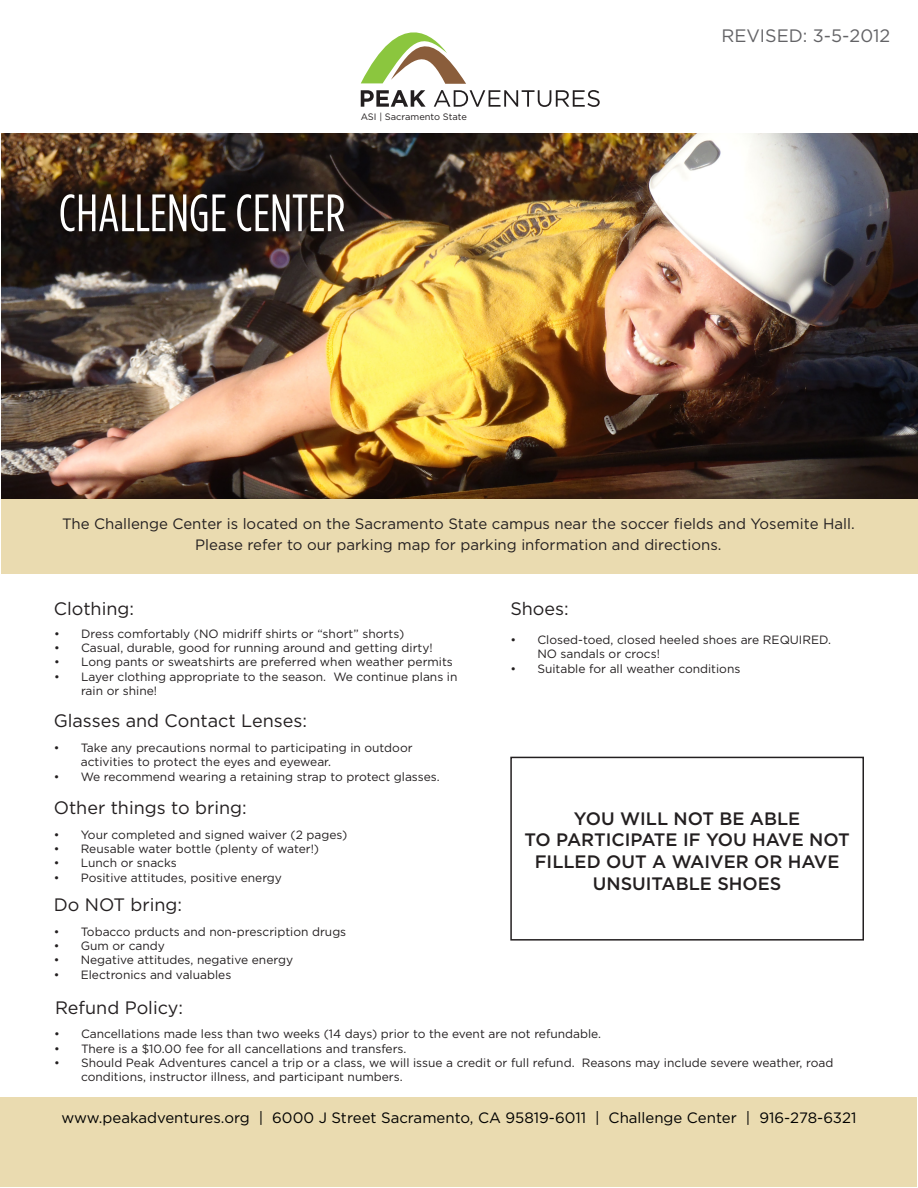
<style>
.page{position:relative;width:918px;height:1188px;background:#fff}
.page>*{position:absolute;margin:0;border:0;box-sizing:border-box;transform-origin:0 0}
.t1{font:52.5px "Gotham Condensed";color:#fff}
.t2{font:18px "Gotham";color:#231f20}
.t3{font:500 18px/21.6px "Gotham";color:#231f20;text-align:center}
.t4{font:18px "Gotham";color:#636366}
.t5{font:15px "Gotham";color:#231f20}
.t6{font:15px "Gotham";color:#000}
.t7{font:12px/14.4px "Gotham";color:#231f20}
.t8{font:9.3px "Gotham";color:#231f20}
</style>
<div class="page">
<img style="left:2px;top:134px;width:916px;height:365px">
<div style="left:1px;top:1097px;width:916px;height:90px;background:#eadbb0"></div>
<div style="left:2px;top:499px;width:916px;height:75px;background:#eadbb0"></div>
<svg style="left:361px;top:90px;width:65px;height:17px"></svg>
<svg style="left:434px;top:90px;width:166px;height:17px"></svg>
<svg style="left:361px;top:32px;width:105px;height:52px"></svg>
<div style="left:510px;top:757px;width:354px;height:184px;border:2px solid #231f20"></div>
<p class="t8" style="left:361px;top:112px;width:108px">ASI | Sacramento State</p>
<p class="t1" style="left:59px;top:185px;width:288px">CHALLENGE CENTER</p>
<p class="t4" style="left:721px;top:26px;width:170px">REVISED: 3-5-2012</p>
<p class="t5" style="left:62px;top:516px;width:794px">The Challenge Center is located on the Sacramento State campus near the soccer fields and Yosemite Hall.</p>
<p class="t5" style="left:195px;top:537px;width:528px">Please refer to our parking map for parking information and directions.</p>
<p class="t2" style="left:54px;top:599px;width:82px">Clothing:</p>
<p class="t7" style="left:54px;top:626px;width:352px">• Dress comfortably (NO midriff shirts or “short” shorts)</p>
<p class="t7" style="left:54px;top:640px;width:380px">• Casual, durable, good for running around and getting dirty!</p>
<p class="t7" style="left:54px;top:655px;width:400px">• Long pants or sweatshirts are preferred when weather permits</p>
<p class="t7" style="left:81px;top:669px;width:378px;text-indent:-27px">• Layer clothing appropriate to the season. We continue plans in rain or shine!</p>
<p class="t2" style="left:54px;top:710px;width:255px">Glasses and Contact Lenses:</p>
<p class="t7" style="left:81px;top:740px;width:333px;text-indent:-27px">• Take any precautions normal to participating in outdoor activities to protect the eyes and eyewear.</p>
<p class="t7" style="left:54px;top:769px;width:388px">• We recommend wearing a retaining strap to protect glasses.</p>
<p class="t2" style="left:54px;top:797px;width:195px">Other things to bring:</p>
<p class="t7" style="left:54px;top:827px;width:295px">• Your completed and signed waiver (2 pages)</p>
<p class="t7" style="left:54px;top:841px;width:267px">• Reusable water bottle (plenty of water!)</p>
<p class="t7" style="left:54px;top:856px;width:125px">• Lunch or snacks</p>
<p class="t7" style="left:54px;top:870px;width:230px">• Positive attitudes, positive energy</p>
<p class="t2" style="left:54px;top:894px;width:130px">Do NOT bring:</p>
<p class="t7" style="left:54px;top:924px;width:294px">• Tobacco prducts and non-prescription drugs</p>
<p class="t7" style="left:54px;top:938px;width:113px">• Gum or candy</p>
<p class="t7" style="left:54px;top:953px;width:241px">• Negative attitudes, negative energy</p>
<p class="t7" style="left:54px;top:967px;width:179px">• Electronics and valuables</p>
<p class="t2" style="left:55px;top:997px;width:130px">Refund Policy:</p>
<p class="t2" style="left:510px;top:599px;width:60px">Shoes:</p>
<p class="t7" style="left:537px;top:632px;width:295px;text-indent:-27px">• Closed-toed, closed heeled shoes are REQUIRED.<br>NO sandals or crocs!</p>
<p class="t7" style="left:510px;top:661px;width:232px">• Suitable for all weather conditions</p>
<p class="t3" style="left:574px;top:807px;width:228px">YOU WILL NOT BE ABLE</p>
<p class="t3" style="left:525px;top:829px;width:327px">TO PARTICIPATE IF YOU HAVE NOT<br>FILLED OUT A WAIVER OR HAVE</p>
<p class="t3" style="left:593px;top:872px;width:190px">UNSUITABLE SHOES</p>
<p class="t7" style="left:54px;top:1027px;width:549px">• Cancellations made less than two weeks (14 days) prior to the event are not refundable.</p>
<p class="t7" style="left:54px;top:1041px;width:354px">• There is a $10.00 fee for all cancellations and transfers.</p>
<p class="t7" style="left:81px;top:1055px;width:754px;text-indent:-27px">• Should Peak Adventures cancel a trip or a class, we will issue a credit or full refund. Reasons may include severe weather, road conditions, instructor illness, and participant numbers.</p>
<p class="t6" style="left:61px;top:1109px;width:797px">www.peakadventures.org | 6000 J Street Sacramento, CA 95819-6011 | Challenge Center | 916-278-6321</p>
</div>
